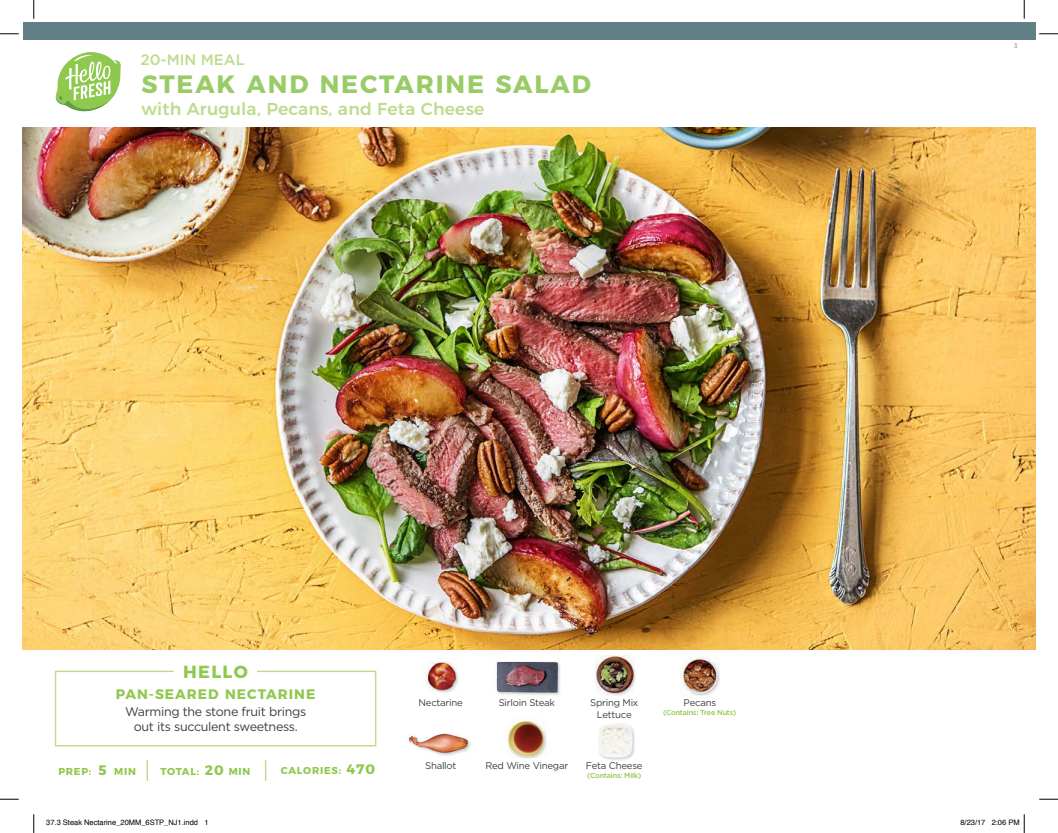
<style>
.page{position:relative;width:1058px;height:833px;background:#fff}
.page>*{position:absolute;margin:0;border:0;box-sizing:border-box;transform-origin:0 0}
.t1{font:700 25px "Montserrat";letter-spacing:.075em;color:#9c6}
.t2{font:700 17.5px "Montserrat";letter-spacing:.075em;color:#8fc84e}
.t3{font:500 17.25px "Montserrat";letter-spacing:.01em;color:#bedb8e}
.t4{font:500 15px "Gotham";color:#bedb8e}
.t5{font:700 13.75px "Montserrat";letter-spacing:.075em;color:#8fc84e}
.t6{font:12.5px/15px "Gotham";letter-spacing:-.025em;color:#3e3e3f;text-align:center}
.t7{font:700 10px "Montserrat";letter-spacing:.075em;color:#8fc84e}
.t8{font:9.62px/12px "Gotham";letter-spacing:-.025em;color:#3e3e3f;text-align:center}
.t9{font:7.5px "Helvetica";color:#000}
.t10{font:500 7.25px "Gotham";letter-spacing:-.025em;color:#8fc84e}
.t11{font:6.25px "Gotham";color:#618186}
</style>
<div class="page">
<svg style="left:54px;top:670px;width:323px;height:77px"></svg>
<img style="left:425px;top:660px;width:23px;height:26px">
<img style="left:428px;top:662px;width:31px;height:31px">
<img style="left:409px;top:733px;width:62px;height:23px">
<img style="left:595px;top:655px;width:30px;height:35px">
<img style="left:597px;top:656px;width:38px;height:39px">
<img style="left:607px;top:759px;width:19px;height:1px">
<img style="left:599px;top:723px;width:36px;height:36px">
<img style="left:496px;top:661px;width:1px;height:30px">
<img style="left:497px;top:661px;width:63px;height:33px">
<img style="left:517px;top:757px;width:21px;height:2px">
<img style="left:508px;top:721px;width:41px;height:36px">
<img style="left:680px;top:656px;width:40px;height:40px">
<hr style="left:146px;top:760px;width:2px;height:20px;background:#bedb8e">
<svg style="left:265px;top:760px;width:1px;height:20px"></svg>
<div style="left:23px;top:23px;width:1012px;height:17px;background:#618186"></div>
<img style="left:23px;top:127px;width:1012px;height:522px">
<svg style="left:55px;top:52px;width:66px;height:60px"></svg>
<svg style="left:0;top:33px;width:19px;height:2px"></svg>
<svg style="left:1039px;top:33px;width:19px;height:2px"></svg>
<svg style="left:0;top:798px;width:19px;height:2px"></svg>
<svg style="left:1039px;top:798px;width:19px;height:2px"></svg>
<svg style="left:33px;top:0;width:2px;height:19px"></svg>
<svg style="left:33px;top:814px;width:2px;height:19px"></svg>
<svg style="left:1023px;top:0;width:2px;height:19px"></svg>
<svg style="left:1023px;top:814px;width:2px;height:19px"></svg>
<h3 class="t4" style="left:140px;top:50px;width:106px">20-MIN MEAL</h3>
<h1 class="t1" style="left:141px;top:64px;width:451px">STEAK AND NECTARINE SALAD</h1>
<h3 class="t3" style="left:141px;top:95px;width:344px">with Arugula, Pecans, and Feta Cheese</h3>
<h2 class="t2" style="left:183px;top:657px;width:66px">HELLO</h2>
<h3 class="t5" style="left:116px;top:683px;width:201px">PAN-SEARED NECTARINE</h3>
<p class="t6" style="left:125px;top:703px;width:183px">Warming the stone fruit brings out its succulent sweetness.</p>
<p class="t8" style="left:418px;top:696px;width:46px">Nectarine</p>
<p class="t8" style="left:499px;top:696px;width:58px">Sirloin Steak</p>
<p class="t8" style="left:683px;top:696px;width:34px">Pecans</p>
<p class="t8" style="left:590px;top:696px;width:50px">Spring Mix<br>Lettuce</p>
<p class="t10" style="left:663px;top:707px;width:74px">(Contains: Tree Nuts)</p>
<h3 class="t5" style="left:98px;top:759px;width:10px">5</h3>
<h3 class="t5" style="left:205px;top:759px;width:20px">20</h3>
<h3 class="t5" style="left:346px;top:758px;width:30px">470</h3>
<p class="t7" style="left:58px;top:763px;width:35px">PREP:</p>
<p class="t7" style="left:114px;top:763px;width:23px">MIN</p>
<p class="t7" style="left:161px;top:763px;width:40px">TOTAL:</p>
<p class="t7" style="left:229px;top:763px;width:23px">MIN</p>
<p class="t7" style="left:281px;top:762px;width:62px">CALORIES:</p>
<p class="t8" style="left:425px;top:759px;width:33px">Shallot</p>
<p class="t8" style="left:485px;top:759px;width:84px">Red Wine Vinegar</p>
<p class="t8" style="left:586px;top:759px;width:58px">Feta Cheese</p>
<p class="t10" style="left:587px;top:771px;width:55px">(Contains: Milk)</p>
<p class="t11" style="left:1013px;top:42px;width:5px">3</p>
<p class="t9" style="left:46px;top:817px;width:164px">37.3 Steak Nectarine_20MM_6STP_NJ1.indd 1</p>
<p class="t9" style="left:960px;top:817px;width:61px">8/23/17 2:06 PM</p>
</div>
